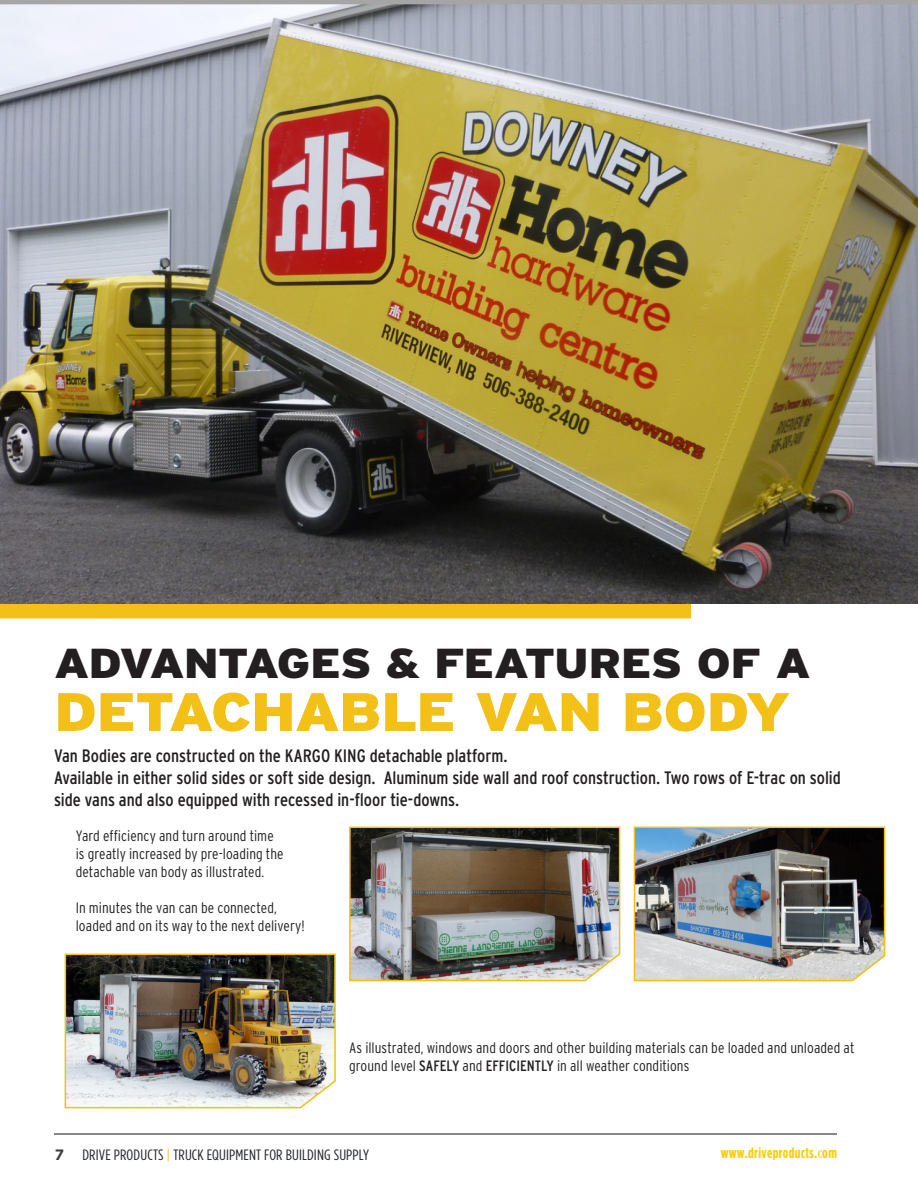
<style>
.page{position:relative;width:918px;height:1188px;background:#fff}
.page>*{position:absolute;margin:0;border:0;box-sizing:border-box;transform-origin:0 0}
.headers{font:900 54px "Interstate";letter-spacing:-.025em;color:#f2c017;scale:1.11 1}
.headers-2{font:900 41.85px "Interstate";letter-spacing:-.025em;color:#231f20;scale:1.11 1}
.copy{font:condensed 18px/21.6px "Interstate";color:#231f20}
.copy2{font:300 condensed 15px/18px "Interstate";letter-spacing:.005em;color:#231f20}
.t1{font:15px "Gotham Condensed";letter-spacing:.01em;color:#24272b;scale:1.1 1}
.t2{font:700 15px "Gotham Condensed";letter-spacing:.025em;color:#fdcc09}
.s1{font-weight:400}
.s2{font-family:"Gotham";font-weight:700;color:#3a3e40}
.s3{color:#fcb814}
</style>
<div class="page">
<hr style="left:54px;top:1133px;width:783px;height:2px;background:#231f20">
<div style="left:0;top:589px;width:691px;height:30px;background:#f2c017"></div>
<img style="left:0;top:0;width:918px;height:604px">
<img style="left:633px;top:826px;width:253px;height:156px">
<img style="left:349px;top:826px;width:272px;height:156px">
<img style="left:64px;top:953px;width:272px;height:156px">
<p class="headers-2" style="left:54px;top:638px;width:683px">ADVANTAGES &amp; FEATURES OF A</p>
<p class="headers" style="left:54px;top:679px;width:665px">DETACHABLE VAN BODY</p>
<p class="copy" style="left:54px;top:745px;width:455px">Van Bodies are constructed on the KARGO KING detachable platform.</p>
<p class="copy" style="left:54px;top:767px;width:788px">Available in either solid sides or soft side design. Aluminum side wall and roof construction. Two rows of E-trac on solid side vans and also equipped with recessed in-floor tie-downs.</p>
<p class="copy2" style="left:76px;top:826px;width:209px">Yard efficiency and turn around time is greatly increased by pre-loading the detachable van body as illustrated.</p>
<p class="copy2" style="left:76px;top:898px;width:231px">In minutes the van can be connected, loaded and on its way to the next delivery!</p>
<p class="copy2" style="left:349px;top:1039px;width:507px">As illustrated, windows and doors and other building materials can be loaded and unloaded at ground level <span class="s1">SAFELY</span> and <span class="s1">EFFICIENTLY</span> in all weather conditions</p>
<p class="t1" style="left:55px;top:1147px;width:287px"><span class="s2">7</span> DRIVE PRODUCTS <span class="s3">|</span> TRUCK EQUIPMENT FOR BUILDING SUPPLY</p>
<p class="t2" style="left:721px;top:1144px;width:118px">www.driveproducts.com</p>
</div>
